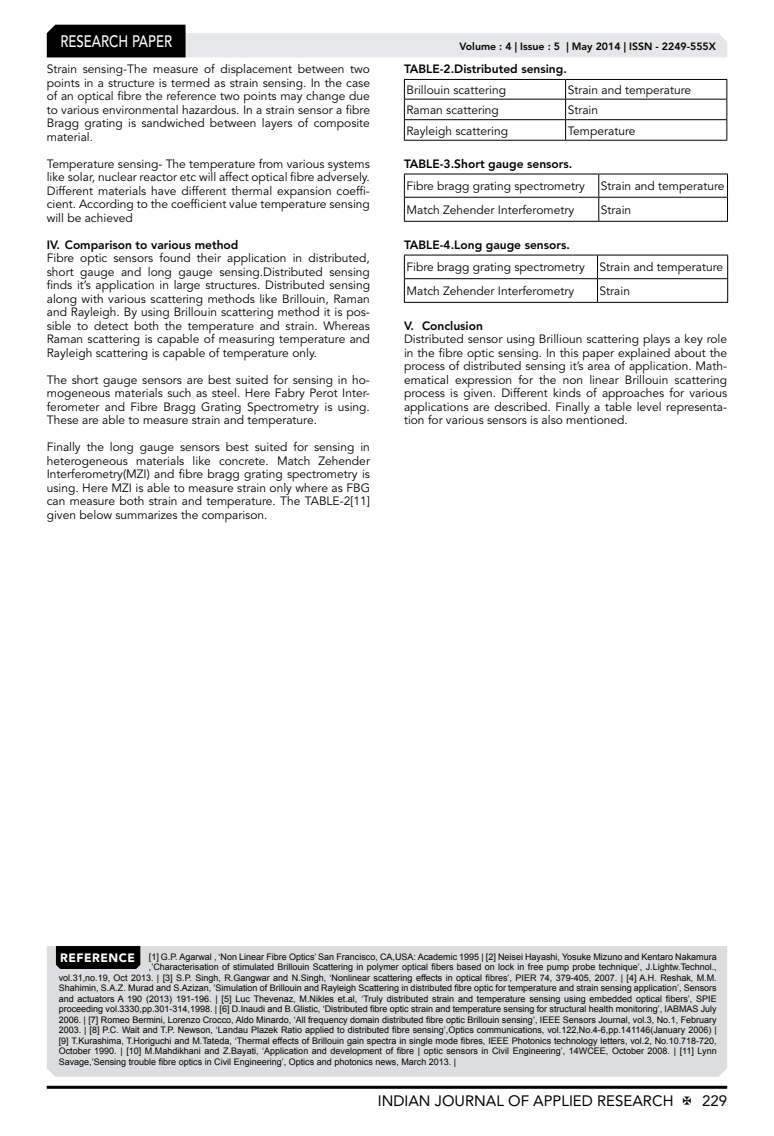
<style>
.page{position:relative;width:774px;height:1136px;background:#fff}
.page>*{position:absolute;margin:0;border:0;box-sizing:border-box;transform-origin:0 0}
.t1{font:500 16.5px "Avenir LT Std";color:#fff;scale:.8 1}
.t2{font:15px "Avenir LT Std";color:#000}
.t3{font:12px/13.5px "Avenir LT Std";color:#000;text-align:justify}
.t4{font:800 12px "Avenir LT Std";color:#000}
.t5{font:800 10.5px "Avenir LT Std";color:#000}
.t6{font:9px "Arial";color:#000}
.s1{font-family:"Avenir LT Std";font-weight:900;font-size:12px;color:#fff}
</style>
<div class="page">
<hr style="left:47px;top:1085px;width:680px;height:3px;background:#000">
<svg style="left:47px;top:25px;width:680px;height:32px"></svg>
<div style="left:47px;top:946px;width:680px;height:130px;background:#dcddde"></div>
<div style="left:56px;top:946px;width:84px;height:22px;background:#000"></div>
<svg style="left:404px;top:79px;width:323px;height:61px"></svg>
<hr style="left:404px;top:140px;width:161px;height:1px;background:#000">
<hr style="left:565px;top:140px;width:162px;height:1px;background:#000">
<svg style="left:404px;top:174px;width:324px;height:47px"></svg>
<hr style="left:404px;top:221px;width:195px;height:1px;background:#000">
<hr style="left:599px;top:221px;width:129px;height:1px;background:#000">
<svg style="left:404px;top:255px;width:324px;height:47px"></svg>
<hr style="left:404px;top:302px;width:193px;height:1px;background:#000">
<hr style="left:597px;top:302px;width:131px;height:1px;background:#000">
<h1 class="t1" style="left:60px;top:32px;width:139px">RESEARCH PAPER</h1>
<p class="t3" style="left:47px;top:62px;width:325px">Strain sensing-The measure of displacement between two points in a structure is termed as strain sensing. In the case of an optical fibre the reference two points may change due to various environmental hazardous. In a strain sensor a fibre Bragg grating is sandwiched between layers of composite material.</p>
<p class="t3" style="left:47px;top:157px;width:325px">Temperature sensing- The temperature from various systems like solar, nuclear reactor etc will affect optical fibre adversely.<br>Different materials have different thermal expansion coeffi&shy;cient. According to the coefficient value temperature sensing will be achieved</p>
<p class="t4" style="left:47px;top:237px;width:193px">IV. Comparison to various method</p>
<p class="t3" style="left:47px;top:251px;width:325px">Fibre optic sensors found their application in distributed, short gauge and long gauge sensing.Distributed sensing finds it’s application in large structures. Distributed sensing along with various scattering methods like Brillouin, Raman and Rayleigh. By using Brillouin scattering method it is pos&shy;sible to detect both the temperature and strain. Whereas Raman scattering is capable of measuring temperature and Rayleigh scattering is capable of temperature only.</p>
<p class="t3" style="left:47px;top:373px;width:325px">The short gauge sensors are best suited for sensing in ho&shy;mogeneous materials such as steel. Here Fabry Perot Inter&shy;ferometer and Fibre Bragg Grating Spectrometry is using.<br>These are able to measure strain and temperature.</p>
<p class="t3" style="left:47px;top:440px;width:325px">Finally the long gauge sensors best suited for sensing in heterogeneous materials like concrete. Match Zehender Interferometry(MZI) and fibre bragg grating spectrometry is using. Here MZI is able to measure strain only where as FBG can measure both strain and temperature. The TABLE-2[11] given below summarizes the comparison.</p>
<p class="t5" style="left:459px;top:41px;width:258px">Volume : 4 | Issue : 5 | May 2014 | ISSN - 2249-555X</p>
<p class="t4" style="left:404px;top:62px;width:164px">TABLE-2.Distributed sensing.</p>
<p class="t3" style="left:406px;top:83px;width:101px">Brillouin scattering</p>
<p class="t3" style="left:568px;top:83px;width:125px">Strain and temperature</p>
<p class="t3" style="left:406px;top:103px;width:94px">Raman scattering</p>
<p class="t3" style="left:568px;top:103px;width:32px">Strain</p>
<p class="t3" style="left:406px;top:124px;width:103px">Rayleigh scattering</p>
<p class="t3" style="left:568px;top:124px;width:69px">Temperature</p>
<p class="t4" style="left:404px;top:156px;width:170px">TABLE-3.Short gauge sensors.</p>
<p class="t3" style="left:406px;top:180px;width:180px">Fibre bragg grating spectrometry</p>
<p class="t3" style="left:601px;top:180px;width:125px">Strain and temperature</p>
<p class="t3" style="left:406px;top:203px;width:169px">Match Zehender Interferometry</p>
<p class="t3" style="left:601px;top:203px;width:32px">Strain</p>
<p class="t4" style="left:404px;top:237px;width:167px">TABLE-4.Long gauge sensors.</p>
<p class="t3" style="left:406px;top:256px;width:318px;line-height:23.7px">Fibre bragg grating spectrometry Strain and temperature<br>Match Zehender Interferometry</p>
<p class="t3" style="left:600px;top:284px;width:32px">Strain</p>
<p class="t4" style="left:404px;top:318px;width:80px">V. Conclusion</p>
<p class="t3" style="left:404px;top:332px;width:325px">Distributed sensor using Brillioun scattering plays a key role in the fibre optic sensing. In this paper explained about the process of distributed sensing it’s area of application. Math&shy;ematical expression for the non linear Brillouin scattering process is given. Different kinds of approaches for various applications are described. Finally a table level representa&shy;tion for various sensors is also mentioned.</p>
<p class="t6" style="left:60px;top:950px;width:658px"><span class="s1">REFERENCE</span> [1] G.P. Agarwal , ‘Non Linear Fibre Optics’ San Francisco, CA,USA: Academic 1995 | [2] Neisei Hayashi, Yosuke Mizuno and Kentaro Nakamura</p>
<p class="t6" style="left:149px;top:961px;width:569px">,’Characterisation of stimulated Brillouin Scattering in polymer optical fibers based on lock in free pump probe technique’, J.Lightw.Technol.,</p>
<p class="t6" style="left:59px;top:971px;width:660px">vol.31,no.19, Oct 2013. | [3] S.P. Singh, R.Gangwar and N.Singh, ‘Nonlinear scattering effects in optical fibres’, PIER 74, 379-405, 2007. | [4] A.H. Reshak, M.M.</p>
<p class="t6" style="left:59px;top:982px;width:660px">Shahimin, S.A.Z. Murad and S.Azizan, ’Simulation of Brillouin and Rayleigh Scattering in distributed fibre optic for temperature and strain sensing application’, Sensors</p>
<p class="t6" style="left:59px;top:992px;width:660px">and actuators A 190 (2013) 191-196. | [5] Luc Thevenaz, M.Nikles et.al, ‘Truly distributed strain and temperature sensing using embedded optical fibers’, SPIE</p>
<p class="t6" style="left:59px;top:1003px;width:660px">proceeding vol.3330,pp.301-314,1998. | [6] D.Inaudi and B.Glistic, ‘Distributed fibre optic strain and temperature sensing for structural health monitoring’, IABMAS July</p>
<p class="t6" style="left:59px;top:1013px;width:659px">2006. | [7] Romeo Bermini, Lorenzo Crocco, Aldo Minardo, ‘All frequency domain distributed fibre optic Brillouin sensing’, IEEE Sensors Journal, vol.3, No.1, February</p>
<p class="t6" style="left:59px;top:1024px;width:660px">2003. | [8] P.C. Wait and T.P. Newson, ‘Landau Plazek Ratio applied to distributed fibre sensing’,Optics communications, vol.122,No.4-6,pp.141146(January 2006) |</p>
<p class="t6" style="left:59px;top:1034px;width:659px">[9] T.Kurashima, T.Horiguchi and M.Tateda, ‘Thermal effects of Brillouin gain spectra in single mode fibres, IEEE Photonics technology letters, vol.2, No.10.718-720,</p>
<p class="t6" style="left:59px;top:1045px;width:659px">October 1990. | [10] M.Mahdikhani and Z.Bayati, ‘Application and development of fibre | optic sensors in Civil Engineering’, 14WCEE, October 2008. | [11] Lynn</p>
<p class="t6" style="left:59px;top:1055px;width:399px">Savage,’Sensing trouble fibre optics in Civil Engineering’, Optics and photonics news, March 2013. |</p>
<p class="t2" style="left:378px;top:1091px;width:297px">INDIAN JOURNAL OF APPLIED RESEARCH</p>
<p class="t2" style="left:702px;top:1091px;width:27px">229</p>
</div>
